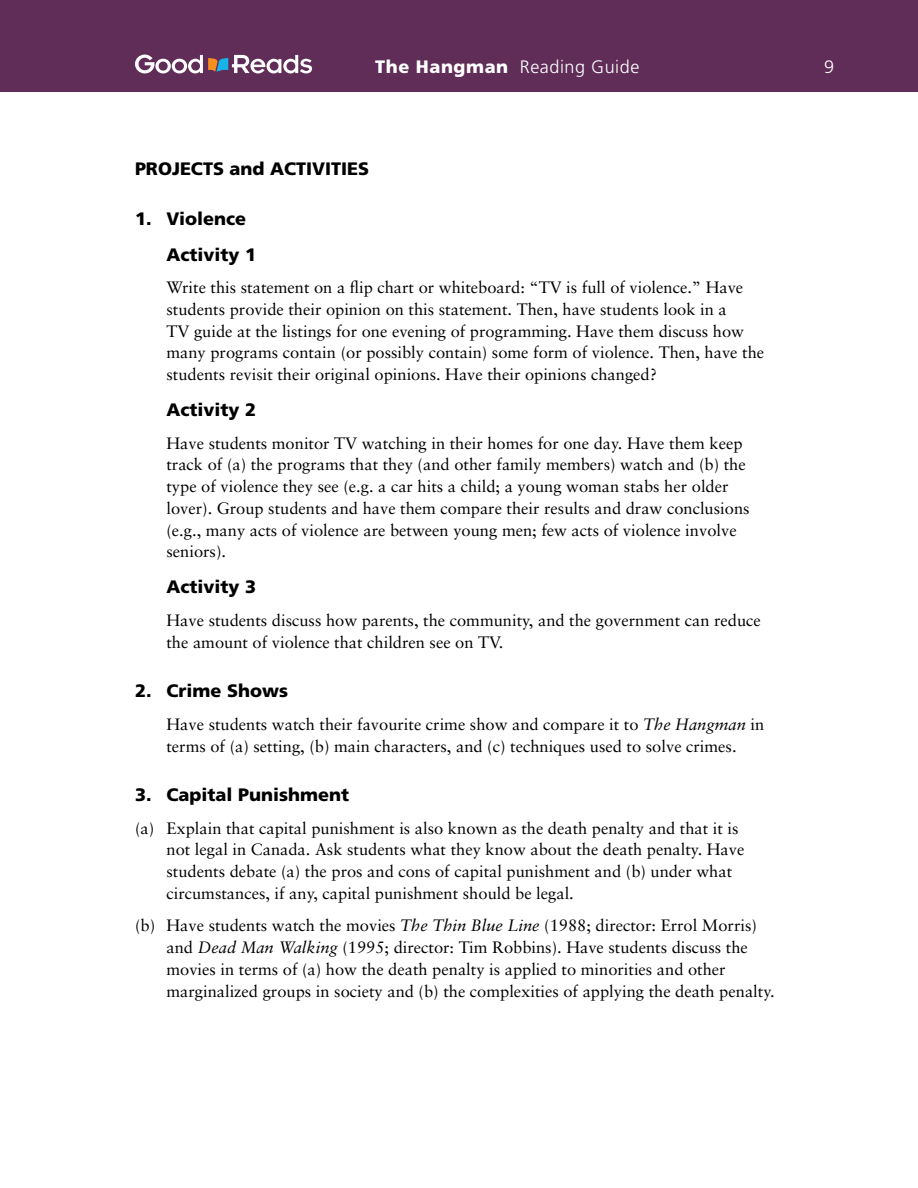
<style>
.page{position:relative;width:918px;height:1188px;background:#fff}
.page>*{position:absolute;margin:0;border:0;box-sizing:border-box;transform-origin:0 0}
.t1{font:900 18px/36px "Frutiger";color:#000}
.t2{font:300 18px "Frutiger";letter-spacing:.03em;color:#fff}
.t3{font:16.5px/21.8px "Sabon";color:#000}
.s1{font-weight:900}
.s2{font-style:italic}
</style>
<div class="page">
<div style="left:0;top:0;width:918px;height:92px;background:#5f2d57"></div>
<svg style="left:135px;top:55px;width:177px;height:18px"></svg>
<p class="t2" style="left:375px;top:57px;width:266px"><span class="s1">The Hangman</span> Reading Guide</p>
<p class="t2" style="left:824px;top:57px;width:12px">9</p>
<p class="t1" style="left:135px;top:151px;width:236px">PROJECTS and ACTIVITIES</p>
<p class="t1" style="left:166px;top:200px;width:91px;text-indent:-32px">1. Violence<br>Activity 1</p>
<p class="t3" style="left:166px;top:276px;width:599px">Write this statement on a flip chart or whiteboard: “TV is full of violence.” Have students provide their opinion on this statement. Then, have students look in a<br>TV guide at the listings for one evening of programming. Have them discuss how many programs contain (or possibly contain) some form of violence. Then, have the students revisit their original opinions. Have their opinions changed?</p>
<p class="t1" style="left:166px;top:392px;width:91px">Activity 2</p>
<p class="t3" style="left:166px;top:432px;width:585px">Have students monitor TV watching in their homes for one day. Have them keep track of (a) the programs that they (and other family members) watch and (b) the type of violence they see (e.g. a car hits a child; a young woman stabs her older lover). Group students and have them compare their results and draw conclusions (e.g., many acts of violence are between young men; few acts of violence involve seniors).</p>
<p class="t1" style="left:166px;top:569px;width:91px">Activity 3</p>
<p class="t3" style="left:166px;top:609px;width:596px">Have students discuss how parents, the community, and the government can reduce the amount of violence that children see on TV.</p>
<p class="t1" style="left:135px;top:673px;width:155px">2. Crime Shows</p>
<p class="t3" style="left:166px;top:713px;width:599px">Have students watch their favourite crime show and compare it to <span class="s2">The Hangman</span> in terms of (a) setting, (b) main characters, and (c) techniques used to solve crimes.</p>
<p class="t1" style="left:135px;top:776px;width:216px">3. Capital Punishment</p>
<p class="t3" style="left:166px;top:817px;width:579px;text-indent:-31px">(a) Explain that capital punishment is also known as the death penalty and that it is not legal in Canada. Ask students what they know about the death penalty. Have students debate (a) the pros and cons of capital punishment and (b) under what circumstances, if any, capital punishment should be legal.</p>
<p class="t3" style="left:166px;top:915px;width:610px;text-indent:-31px">(b) Have students watch the movies <span class="s2">The Thin Blue Line</span> (1988; director: Errol Morris) and <span class="s2">Dead Man Walking</span> (1995; director: Tim Robbins). Have students discuss the movies in terms of (a) how the death penalty is applied to minorities and other marginalized groups in society and (b) the complexities of applying the death penalty.</p>
</div>
